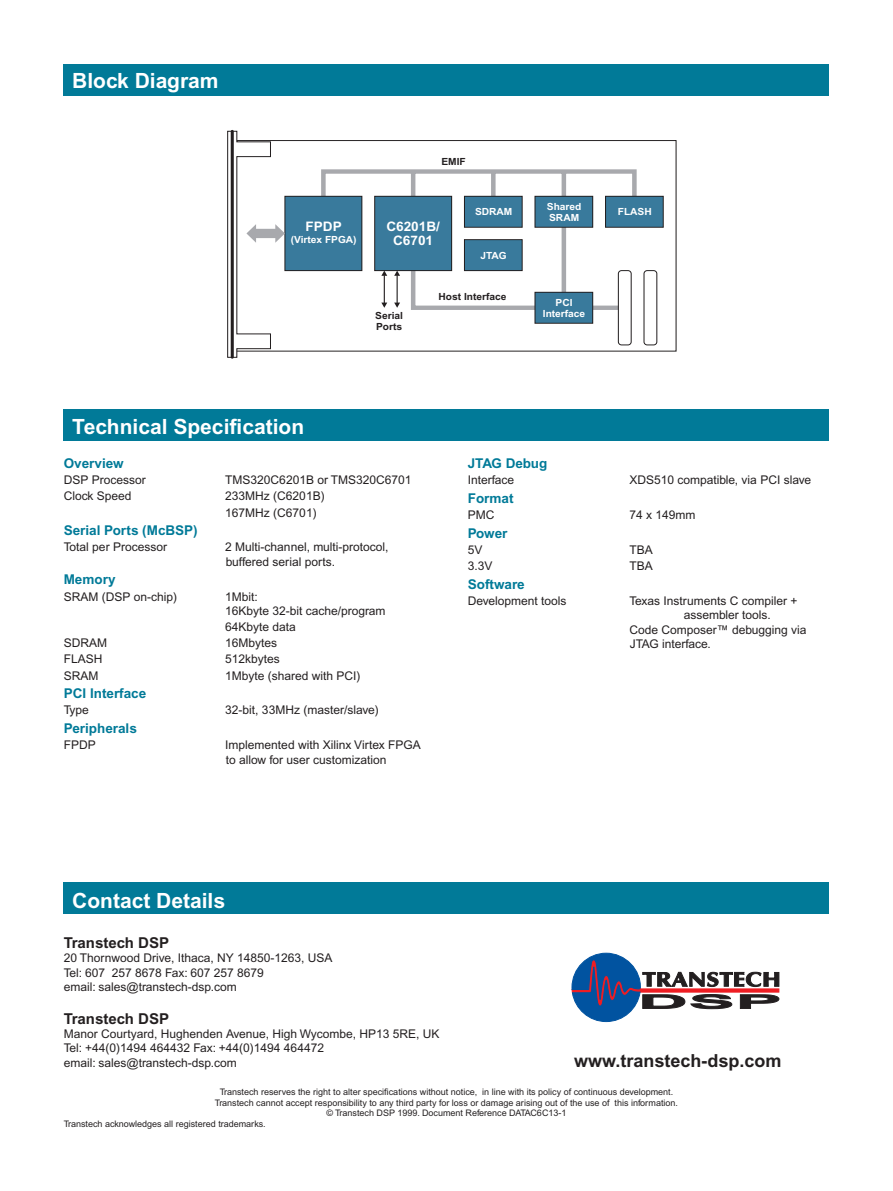
<style>
.page{position:relative;width:893px;height:1191px;background:#fff}
.page>*{position:absolute;margin:0;border:0;box-sizing:border-box;transform-origin:0 0}
.t1{font:700 21px "Arial";color:#fff}
.t2{font:700 18px "Arial";color:#231f20}
.t3{font:700 15px "Arial";color:#231f20}
.t4{font:700 13.5px "Arial";color:#017a98}
.t5{font:700 13.05px/14.7px "Arial";color:#fff;text-align:center;scale:1.04 1}
.t6{font:12px/14.4px "Arial";color:#231f20}
.t7{font:700 9.9px/10.9px "Arial";color:#fff;text-align:center;scale:1.04 1}
.t8{font:700 9.9px/10.9px "Arial";color:#231f20;scale:1.04 1}
.t9{font:9px "Arial";color:#231f20}
</style>
<div class="page">
<div style="left:64px;top:409px;width:765px;height:32px;background:#017a98"></div>
<svg style="left:572px;top:953px;width:207px;height:68px"></svg>
<div style="left:64px;top:881px;width:765px;height:32px;background:#017a98"></div>
<div style="left:64px;top:64px;width:765px;height:32px;background:#017a98"></div>
<svg style="left:319px;top:169px;width:320px;height:143px"></svg>
<div style="left:234px;top:140px;width:442px;height:211px;border:1px solid #231f20"></div>
<div style="left:285px;top:196px;width:77px;height:75px;background:#397a9c"></div>
<div style="left:285px;top:196px;width:77px;height:75px;border:1px solid #231f20"></div>
<div style="left:375px;top:196px;width:77px;height:75px;background:#397a9c"></div>
<div style="left:375px;top:196px;width:77px;height:75px;border:1px solid #231f20"></div>
<div style="left:535px;top:292px;width:58px;height:31px;background:#397a9c"></div>
<div style="left:535px;top:292px;width:58px;height:31px;border:1px solid #231f20"></div>
<div style="left:464px;top:196px;width:58px;height:31px;background:#397a9c"></div>
<div style="left:464px;top:196px;width:58px;height:31px;border:1px solid #231f20"></div>
<div style="left:606px;top:196px;width:57px;height:31px;background:#397a9c"></div>
<div style="left:605px;top:196px;width:58px;height:31px;border:1px solid #231f20"></div>
<div style="left:535px;top:196px;width:58px;height:31px;background:#397a9c"></div>
<div style="left:535px;top:196px;width:58px;height:31px;border:1px solid #231f20"></div>
<div style="left:464px;top:240px;width:58px;height:31px;background:#397a9c"></div>
<div style="left:464px;top:239px;width:58px;height:32px;border:1px solid #231f20"></div>
<svg style="left:618px;top:270px;width:39px;height:75px"></svg>
<svg style="left:394px;top:271px;width:6px;height:37px"></svg>
<svg style="left:381px;top:271px;width:6px;height:37px"></svg>
<svg style="left:228px;top:131px;width:57px;height:226px"></svg>
<hr style="left:231px;top:131px;width:3px;height:226px;background:#231f20">
<p class="t1" style="left:72px;top:69px;width:148px">Block Diagram</p>
<p class="t5" style="left:306px;top:219px;width:36px">FPDP</p>
<p class="t7" style="left:291px;top:234px;width:65px">(Virtex FPGA)</p>
<p class="t8" style="left:441px;top:156px;width:25px">EMIF</p>
<p class="t5" style="left:386px;top:219px;width:53px">C6201B/<br>C6701</p>
<p class="t7" style="left:475px;top:206px;width:37px">SDRAM</p>
<p class="t7" style="left:480px;top:250px;width:27px">JTAG</p>
<p class="t8" style="left:375px;top:310px;width:28px">Serial<br>Ports</p>
<p class="t8" style="left:439px;top:291px;width:67px">Host Interface</p>
<p class="t7" style="left:547px;top:201px;width:35px;text-align:left">Shared<br>SRAM</p>
<p class="t7" style="left:543px;top:297px;width:42px">PCI<br>Interface</p>
<p class="t7" style="left:618px;top:206px;width:34px">FLASH</p>
<p class="t1" style="left:72px;top:414px;width:233px">Technical Specification</p>
<p class="t4" style="left:64px;top:455px;width:61px">Overview</p>
<p class="t6" style="left:64px;top:473px;width:84px">DSP Processor</p>
<p class="t6" style="left:225px;top:473px;width:188px">TMS320C6201B or TMS320C6701</p>
<p class="t6" style="left:64px;top:489px;width:69px">Clock Speed</p>
<p class="t6" style="left:225px;top:488px;width:101px;line-height:16.2px">233MHz (C6201B)<br>167MHz (C6701)</p>
<p class="t4" style="left:64px;top:522px;width:136px">Serial Ports (McBSP)</p>
<p class="t6" style="left:64px;top:540px;width:105px">Total per Processor</p>
<p class="t6" style="left:225px;top:540px;width:165px">2 Multi-channel, multi-protocol, buffered serial ports.</p>
<p class="t4" style="left:64px;top:572px;width:53px">Memory</p>
<p class="t6" style="left:64px;top:589px;width:115px">SRAM (DSP on-chip)</p>
<p class="t6" style="left:225px;top:589px;width:162px">1Mbit:<br>16Kbyte 32-bit cache/program</p>
<p class="t6" style="left:225px;top:620px;width:72px">64Kbyte data</p>
<p class="t6" style="left:64px;top:636px;width:45px">SDRAM</p>
<p class="t6" style="left:225px;top:636px;width:53px">16Mbytes</p>
<p class="t6" style="left:64px;top:652px;width:40px">FLASH</p>
<p class="t6" style="left:225px;top:652px;width:56px">512kbytes</p>
<p class="t6" style="left:64px;top:668px;width:36px">SRAM</p>
<p class="t6" style="left:225px;top:668px;width:137px">1Mbyte (shared with PCI)</p>
<p class="t4" style="left:64px;top:685px;width:84px">PCI Interface</p>
<p class="t6" style="left:64px;top:703px;width:27px">Type</p>
<p class="t6" style="left:225px;top:703px;width:155px">32-bit, 33MHz (master/slave)</p>
<p class="t4" style="left:64px;top:720px;width:75px">Peripherals</p>
<p class="t6" style="left:64px;top:738px;width:34px">FPDP</p>
<p class="t6" style="left:225px;top:738px;width:197px">Implemented with Xilinx Virtex FPGA to allow for user customization</p>
<p class="t4" style="left:468px;top:455px;width:81px">JTAG Debug</p>
<p class="t6" style="left:468px;top:473px;width:48px">Interface</p>
<p class="t6" style="left:629px;top:473px;width:183px">XDS510 compatible, via PCI slave</p>
<p class="t4" style="left:468px;top:490px;width:47px">Format</p>
<p class="t6" style="left:468px;top:508px;width:28px">PMC</p>
<p class="t6" style="left:629px;top:508px;width:68px">74 x 149mm</p>
<p class="t4" style="left:468px;top:525px;width:41px">Power</p>
<p class="t6" style="left:468px;top:542px;width:16px">5V</p>
<p class="t6" style="left:629px;top:542px;width:25px">TBA</p>
<p class="t6" style="left:468px;top:559px;width:26px">3.3V</p>
<p class="t6" style="left:629px;top:559px;width:25px">TBA</p>
<p class="t4" style="left:468px;top:576px;width:59px">Software</p>
<p class="t6" style="left:468px;top:593px;width:100px">Development tools</p>
<p class="t6" style="left:629px;top:593px;width:170px">Texas Instruments C compiler +</p>
<p class="t6" style="left:684px;top:608px;width:88px">assembler tools.</p>
<p class="t6" style="left:629px;top:622px;width:179px">Code Composer™ debugging via</p>
<p class="t6" style="left:630px;top:637px;width:83px">JTAG interface.</p>
<p class="t1" style="left:72px;top:888px;width:154px">Contact Details</p>
<p class="t3" style="left:64px;top:934px;width:107px">Transtech DSP</p>
<p class="t6" style="left:64px;top:951px;width:270px">20 Thornwood Drive, Ithaca, NY 14850-1263, USA<br>Tel: 607 257 8678 Fax: 607 257 8679<br>email: sales@transtech-dsp.com</p>
<p class="t3" style="left:64px;top:1009px;width:107px">Transtech DSP</p>
<p class="t6" style="left:64px;top:1026px;width:377px">Manor Courtyard, Hughenden Avenue, High Wycombe, HP13 5RE, UK<br>Tel: +44(0)1494 464432 Fax: +44(0)1494 464472<br>email: sales@transtech-dsp.com</p>
<p class="t2" style="left:574px;top:1050px;width:209px">www.transtech-dsp.com</p>
<p class="t9" style="left:220px;top:1086px;width:455px">Transtech reserves the right to alter specifications without notice, in line with its policy of continuous development.</p>
<p class="t9" style="left:215px;top:1097px;width:465px">Transtech cannot accept responsibility to any third party for loss or damage arising out of the use of this information.</p>
<p class="t9" style="left:326px;top:1108px;width:242px">© Transtech DSP 1999. Document Reference DATAC6C13-1</p>
<p class="t9" style="left:64px;top:1118px;width:203px">Transtech acknowledges all registered trademarks.</p>
</div>
